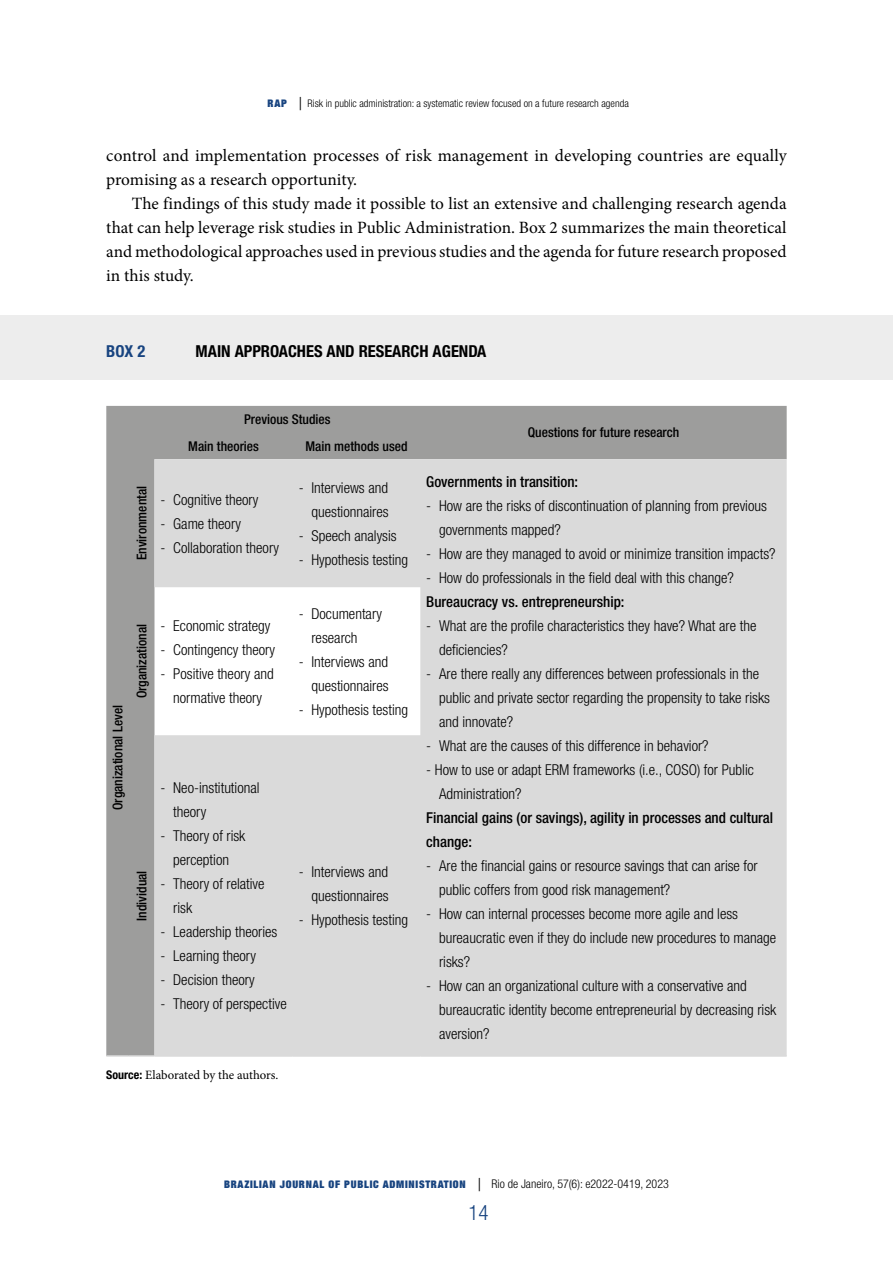
<style>
.page{position:relative;width:893px;height:1263px;background:#fff}
.page>*{position:absolute;margin:0;border:0;box-sizing:border-box;transform-origin:0 0}
.t1{font:300 condensed 21px "Helvetica Neue LT Std";color:#184480}
.t2{font:17.25px/23.9px "Minion Pro";color:#000}
.t3{font:700 condensed 16.5px "Helvetica Neue LT Std";color:#000}
.t4{font:700 condensed 16.5px "Helvetica Neue LT Std";color:#184480}
.t5{font:300 condensed 15px/24px "Helvetica Neue LT Std";color:#000}
.t6{font:500 condensed 15px/24px "Helvetica Neue LT Std";color:#000}
.t7{font:500 condensed 13.5px "Helvetica Neue LT Std";color:#000}
.t8{font:12.75px "Minion Pro";letter-spacing:-.005em;color:#000}
.t9{font:300 condensed 10.5px "Helvetica Neue LT Std";color:#000}
.t10{font:900 expanded 10.5px "Helvetica Neue";letter-spacing:.07em;color:#184480}
.s1{font-family:"Helvetica Neue";font-weight:900;font-stretch:expanded;color:#184480}
.s2{font-size:18px}
.s3{font-family:"Helvetica Neue LT Std";font-weight:700;font-stretch:condensed;font-size:12px}
.s4{font-family:"Helvetica Neue LT Std";font-weight:300;font-stretch:condensed;font-size:18px;color:#000}
.s5{font-family:"Helvetica Neue LT Std";font-weight:300;font-stretch:condensed;font-size:12px;color:#000}
</style>
<div class="page">
<div style="left:0;top:315px;width:892px;height:65px;background:#ededed"></div>
<div style="left:106px;top:406px;width:681px;height:649px;background:#9d9d9c"></div>
<svg style="left:154px;top:459px;width:633px;height:596px;background:#ddd"></svg>
<hr style="left:106px;top:1055px;width:23px;height:2px;background:#dadada">
<hr style="left:420px;top:1055px;width:367px;height:2px;background:#dadada">
<hr style="left:129px;top:1055px;width:25px;height:2px;background:#dadada">
<hr style="left:154px;top:1055px;width:139px;height:2px;background:#dadada">
<hr style="left:293px;top:1055px;width:127px;height:2px;background:#dadada">
<p class="t9" style="left:268px;top:98px;width:363px"><span class="s1">RAP</span> <span class="s2">|</span> Risk in public administration: a systematic review focused on a future research agenda</p>
<p class="t2" style="left:106px;top:144px;width:682px">control and implementation processes of risk management in developing countries are equally promising as a research opportunity.</p>
<p class="t2" style="left:106px;top:192px;width:682px;text-align:justify;text-indent:26px">The findings of this study made it possible to list an extensive and challenging research agenda that can help leverage risk studies in Public Administration. Box 2 summarizes the main theoretical and methodological approaches used in previous studies and the agenda for future research proposed in this study.</p>
<p class="t4" style="left:106px;top:341px;width:41px">BOX 2</p>
<p class="t3" style="left:196px;top:341px;width:292px">MAIN APPROACHES AND RESEARCH AGENDA</p>
<p class="t7" style="left:244px;top:411px;width:88px">Previous Studies</p>
<p class="t7" style="left:188px;top:438px;width:72px">Main theories</p>
<p class="t7" style="left:306px;top:438px;width:103px">Main methods used</p>
<p class="t7" style="left:134px;top:560px;width:76px;rotate:-90deg">Environmental</p>
<p class="t5" style="left:160px;top:487px;width:99px">- Cognitive theory</p>
<p class="t5" style="left:160px;top:511px;width:82px">- Game theory</p>
<p class="t5" style="left:160px;top:535px;width:120px">- Collaboration theory</p>
<p class="t5" style="left:299px;top:475px;width:91px;text-align:right">- Interviews and questionnaires</p>
<p class="t5" style="left:299px;top:523px;width:99px">- Speech analysis</p>
<p class="t5" style="left:299px;top:547px;width:111px">- Hypothesis testing</p>
<p class="t7" style="left:110px;top:810px;width:106px;rotate:-90deg">Organizational Level</p>
<p class="t7" style="left:134px;top:698px;width:76px;rotate:-90deg">Organizational</p>
<p class="t5" style="left:160px;top:613px;width:111px">- Economic strategy</p>
<p class="t5" style="left:160px;top:637px;width:116px">- Contingency theory</p>
<p class="t5" style="left:160px;top:661px;width:115px;text-align:center">- Positive theory and normative theory</p>
<p class="t7" style="left:134px;top:920px;width:51px;rotate:-90deg">Individual</p>
<p class="t5" style="left:173px;top:775px;width:88px;text-indent:-13px">- Neo-institutional theory</p>
<p class="t5" style="left:160px;top:823px;width:86px;text-align:center">- Theory of risk perception</p>
<p class="t5" style="left:173px;top:871px;width:93px;text-indent:-13px">- Theory of relative risk</p>
<p class="t5" style="left:160px;top:919px;width:118px">- Leadership theories</p>
<p class="t5" style="left:160px;top:943px;width:97px">- Learning theory</p>
<p class="t5" style="left:160px;top:967px;width:96px">- Decision theory</p>
<p class="t5" style="left:160px;top:991px;width:128px">- Theory of perspective</p>
<p class="t5" style="left:311px;top:601px;width:72px;text-indent:-13px">- Documentary research</p>
<p class="t5" style="left:299px;top:649px;width:91px;text-align:right">- Interviews and questionnaires</p>
<p class="t5" style="left:299px;top:697px;width:111px">- Hypothesis testing</p>
<p class="t5" style="left:299px;top:859px;width:91px;text-align:right">- Interviews and questionnaires</p>
<p class="t5" style="left:299px;top:907px;width:111px">- Hypothesis testing</p>
<p class="t8" style="left:106px;top:1066px;width:174px"><span class="s3">Source:</span> Elaborated by the authors.</p>
<p class="t7" style="left:528px;top:424px;width:153px">Questions for future research</p>
<p class="t6" style="left:426px;top:469px;width:153px">Governments in transition:</p>
<p class="t5" style="left:439px;top:493px;width:329px;text-indent:-13px">- How are the risks of discontinuation of planning from previous governments mapped?</p>
<p class="t5" style="left:426px;top:541px;width:351px">- How are they managed to avoid or minimize transition impacts?</p>
<p class="t5" style="left:426px;top:565px;width:309px">- How do professionals in the field deal with this change?</p>
<p class="t6" style="left:426px;top:589px;width:200px">Bureaucracy vs. entrepreneurship:</p>
<p class="t5" style="left:439px;top:613px;width:319px;text-indent:-13px">- What are the profile characteristics they have? What are the deficiencies?</p>
<p class="t5" style="left:439px;top:661px;width:332px;text-indent:-13px">- Are there really any differences between professionals in the public and private sector regarding the propensity to take risks and innovate?</p>
<p class="t5" style="left:426px;top:733px;width:284px">- What are the causes of this difference in behavior?</p>
<p class="t5" style="left:439px;top:757px;width:316px;text-indent:-13px">- How to use or adapt ERM frameworks (i.e., COSO) for Public<br>Administration?</p>
<p class="t6" style="left:426px;top:805px;width:348px">Financial gains (or savings), agility in processes and cultural change:</p>
<p class="t5" style="left:439px;top:853px;width:320px;text-indent:-13px">- Are the financial gains or resource savings that can arise for public coffers from good risk management?</p>
<p class="t5" style="left:439px;top:901px;width:339px;text-indent:-13px">- How can internal processes become more agile and less bureaucratic even if they do include new procedures to manage risks?</p>
<p class="t5" style="left:439px;top:973px;width:339px;text-indent:-13px">- How can an organizational culture with a conservative and bureaucratic identity become entrepreneurial by decreasing risk aversion?</p>
<p class="t10" style="left:224px;top:1177px;width:446px">BRAZILIAN JOURNAL OF PUBLIC ADMINISTRATION <span class="s4">|</span> <span class="s5">Rio de Janeiro, 57(6): e2022-0419, 2023</span></p>
<h1 class="t1" style="left:468px;top:1200px;width:22px">14</h1>
</div>
